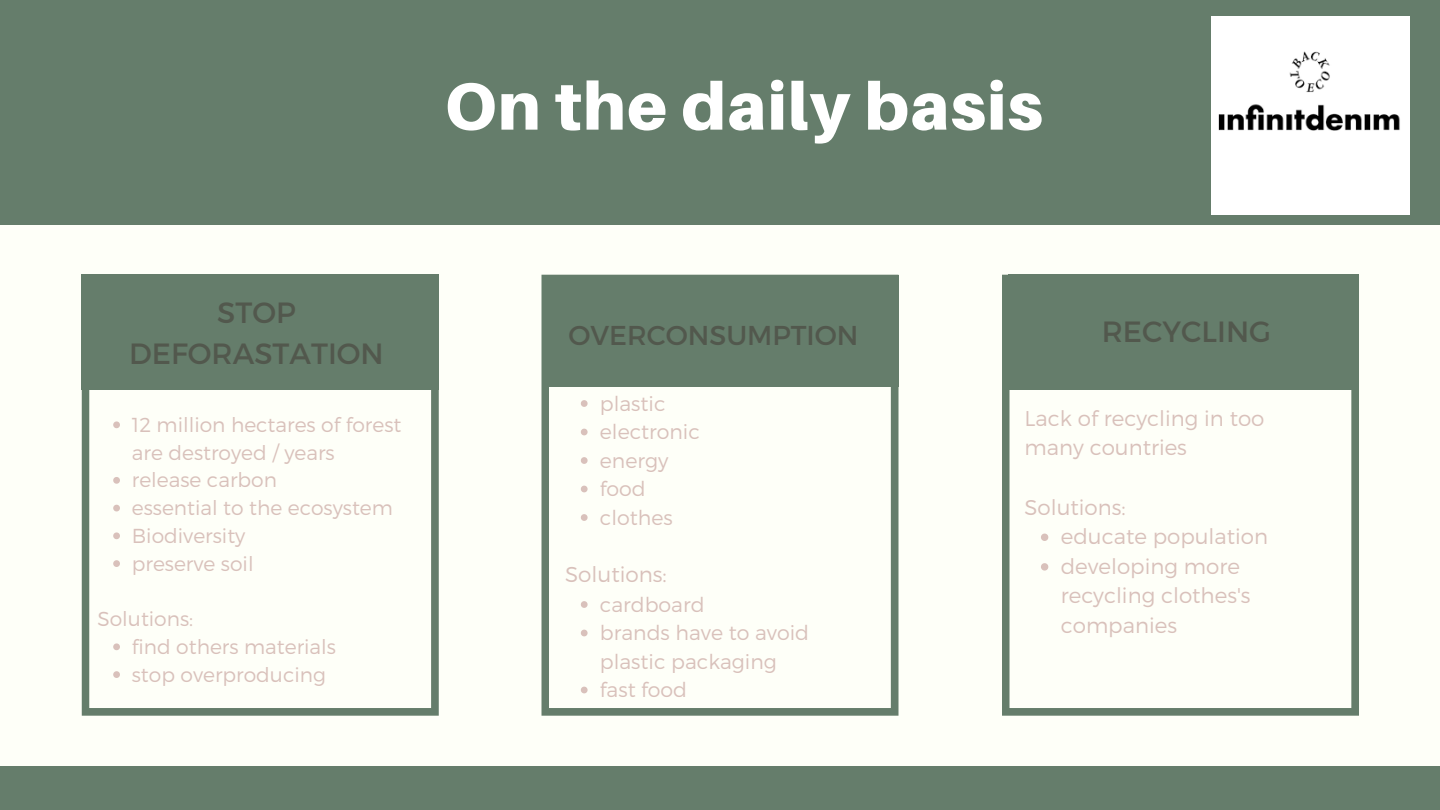
<style>
.page{position:relative;width:1440px;height:810px;background:#657d6b}
.page>*{position:absolute;margin:0;border:0;box-sizing:border-box;transform-origin:0 0}
.t1{font:900 66.5px "Aileron";letter-spacing:.02em;color:#fff}
.t2{font:29.2px/40.5px "Montserrat";color:#52584d;text-align:center}
.t3{font:27.2px "Montserrat";color:#52584d}
.t4{font:300 21.5px "Montserrat";color:#d9c1bb}
.t5{font:300 21.4px/29.6px "Montserrat";color:#d9c1bb}
.t6{font:300 20.5px/28.5px "Montserrat";color:#d9c1bb}
.t7{font:300 20.2px/27.8px "Montserrat";color:#d9c1bb}
</style>
<div class="page">
<div style="left:0;top:225px;width:1440px;height:541px;background:#fefff8"></div>
<svg style="left:542px;top:275px;width:357px;height:441px"></svg>
<div style="left:549px;top:275px;width:350px;height:111px;background:#657d6b"></div>
<img style="left:1211px;top:16px;width:198px;height:198px">
<svg style="left:581px;top:400px;width:7px;height:7px"></svg>
<svg style="left:581px;top:429px;width:7px;height:6px"></svg>
<svg style="left:581px;top:457px;width:7px;height:7px"></svg>
<svg style="left:581px;top:486px;width:7px;height:6px"></svg>
<svg style="left:581px;top:514px;width:7px;height:7px"></svg>
<svg style="left:581px;top:601px;width:7px;height:7px"></svg>
<svg style="left:581px;top:630px;width:7px;height:6px"></svg>
<svg style="left:581px;top:687px;width:7px;height:6px"></svg>
<svg style="left:1002px;top:275px;width:357px;height:441px"></svg>
<svg style="left:82px;top:275px;width:357px;height:441px"></svg>
<h1 class="t1" style="left:444px;top:65px;width:600px">On the daily basis</h1>
<h2 class="t2" style="left:129px;top:291px;width:256px">STOP<br>DEFORASTATION</h2>
<p class="t7" style="left:132px;top:410px;width:271px">12 million hectares of forest are destroyed / years release carbon<br>essential to the ecosystem<br>Biodiversity<br>preserve soil</p>
<p class="t7" style="left:97px;top:604px;width:97px">Solutions:</p>
<p class="t7" style="left:132px;top:632px;width:206px">find others materials stop overproducing</p>
<h3 class="t3" style="left:568px;top:317px;width:292px">OVERCONSUMPTION</h3>
<h2 class="t2" style="left:1102px;top:310px;width:171px">RECYCLING</h2>
<p class="t6" style="left:600px;top:388px;width:102px">plastic electronic energy food clothes</p>
<p class="t4" style="left:565px;top:561px;width:103px">Solutions:</p>
<p class="t6" style="left:600px;top:589px;width:211px">cardboard<br>brands have to avoid plastic packaging fast food</p>
<p class="t5" style="left:1024px;top:402px;width:242px">Lack of recycling in too many countries</p>
<p class="t5" style="left:1024px;top:491px;width:103px">Solutions:</p>
<p class="t5" style="left:1061px;top:521px;width:209px">educate population developing more recycling clothes's companies</p>
</div>
